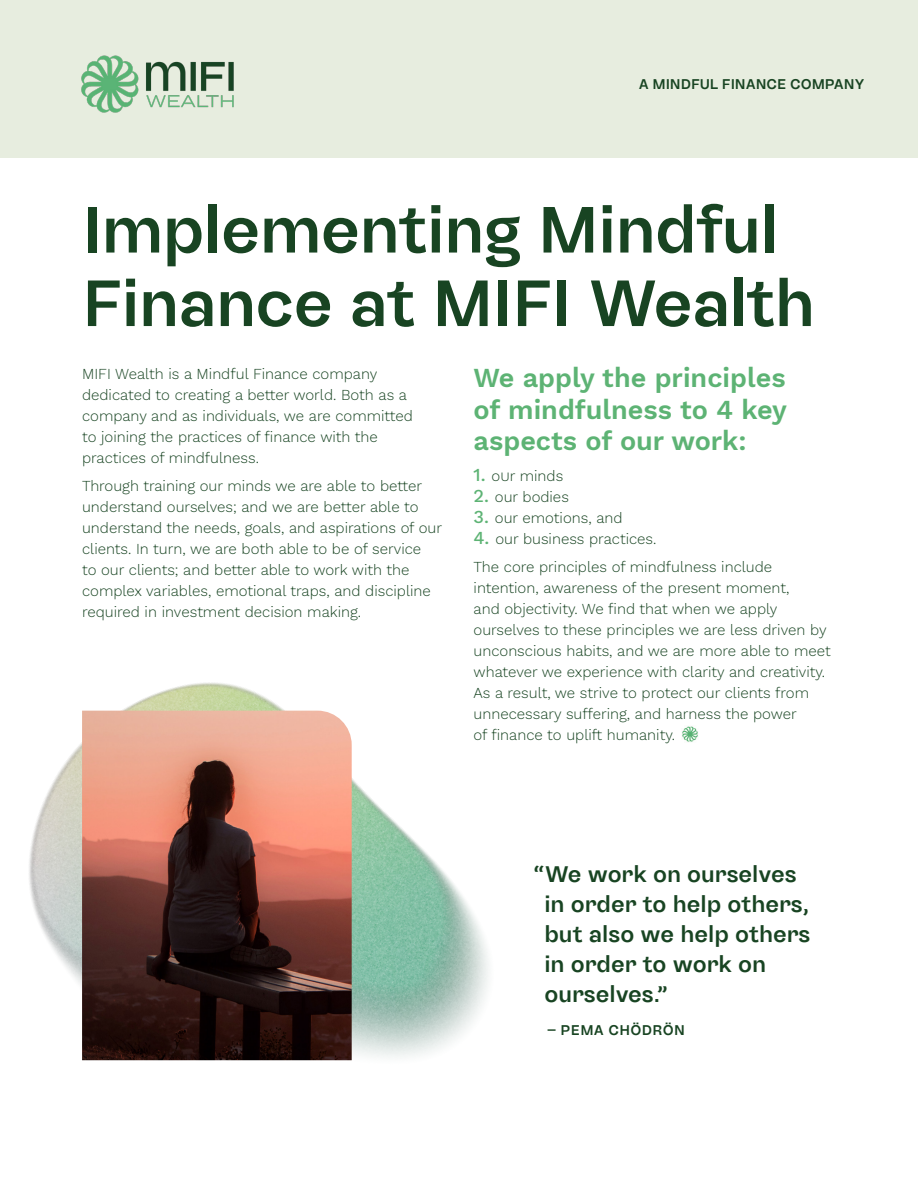
<style>
.page{position:relative;width:918px;height:1188px;background:#fff}
.page>*{position:absolute;margin:0;border:0;box-sizing:border-box;transform-origin:0 0}
.t1{font:500 69px/73.5px "Sombra";letter-spacing:-.01em;color:#184422}
.Body{font:600 27px/31.5px "Work Sans";color:#5db374;text-align:justify}
.t2{font:500 24px/30px "Sombra";color:#184422}
.Body-2{font:300 15px/21px "Work Sans";color:#184422}
.t3{font:500 15px "Sombra";letter-spacing:-.005em;color:#184422}
.t4{font:500 15px "Sombra";letter-spacing:.02em;color:#184422}
.s1{font-weight:500;font-size:18px;color:#5db374}
</style>
<div class="page">
<img style="left:29px;top:682px;width:460px;height:379px">
<div style="left:0;top:0;width:918px;height:158px;background:#e7eddf"></div>
<img style="left:81px;top:55px;width:153px;height:58px">
<img style="left:682px;top:726px;width:16px;height:16px">
<img style="left:82px;top:711px;width:270px;height:349px">
<p class="t3" style="left:639px;top:75px;width:227px">A MINDFUL FINANCE COMPANY</p>
<p class="t1" style="left:82px;top:192px;width:734px">Implementing Mindful<br>Finance at MIFI Wealth</p>
<p class="Body-2" style="left:82px;top:363px;width:332px">MIFI Wealth is a Mindful Finance company dedicated to creating a better world. Both as a company and as individuals, we are committed to joining the practices of finance with the practices of mindfulness.</p>
<p class="Body-2" style="left:82px;top:475px;width:362px">Through training our minds we are able to better understand ourselves; and we are better able to understand the needs, goals, and aspirations of our clients. In turn, we are both able to be of service<br>to our clients; and better able to work with the complex variables, emotional traps, and discipline required in investment decision making.</p>
<p class="Body" style="left:474px;top:361px;width:315px">We apply the principles of mindfulness to 4 key aspects of our work:</p>
<p class="Body-2" style="left:474px;top:465px;width:91px"><span class="s1">1.</span> oUr minds</p>
<p class="Body-2" style="left:474px;top:486px;width:97px"><span class="s1">2.</span> our bodies</p>
<p class="Body-2" style="left:474px;top:507px;width:150px"><span class="s1">3.</span> our emotions, and</p>
<p class="Body-2" style="left:474px;top:528px;width:184px"><span class="s1">4.</span> our business practices.</p>
<p class="Body-2" style="left:474px;top:555px;width:359px">The core principles of mindfulness include intention, awareness of the present moment,<br>and objectivity. We find that when we apply ourselves to these principles we are less driven by unconscious habits, and we are more able to meet whatever we experience with clarity and creativity.<br>As a result, we strive to protect our clients from unnecessary suffering, and harness the power<br>of finance to uplift humanity.</p>
<h3 class="t2" style="left:544px;top:858px;width:268px;text-indent:-11px">“We work on ourselves in order to help others, but also we help others in order to work on ourselves.”</h3>
<h3 class="t4" style="left:547px;top:1021px;width:139px">– PEMA CHÖDRÖN</h3>
</div>
